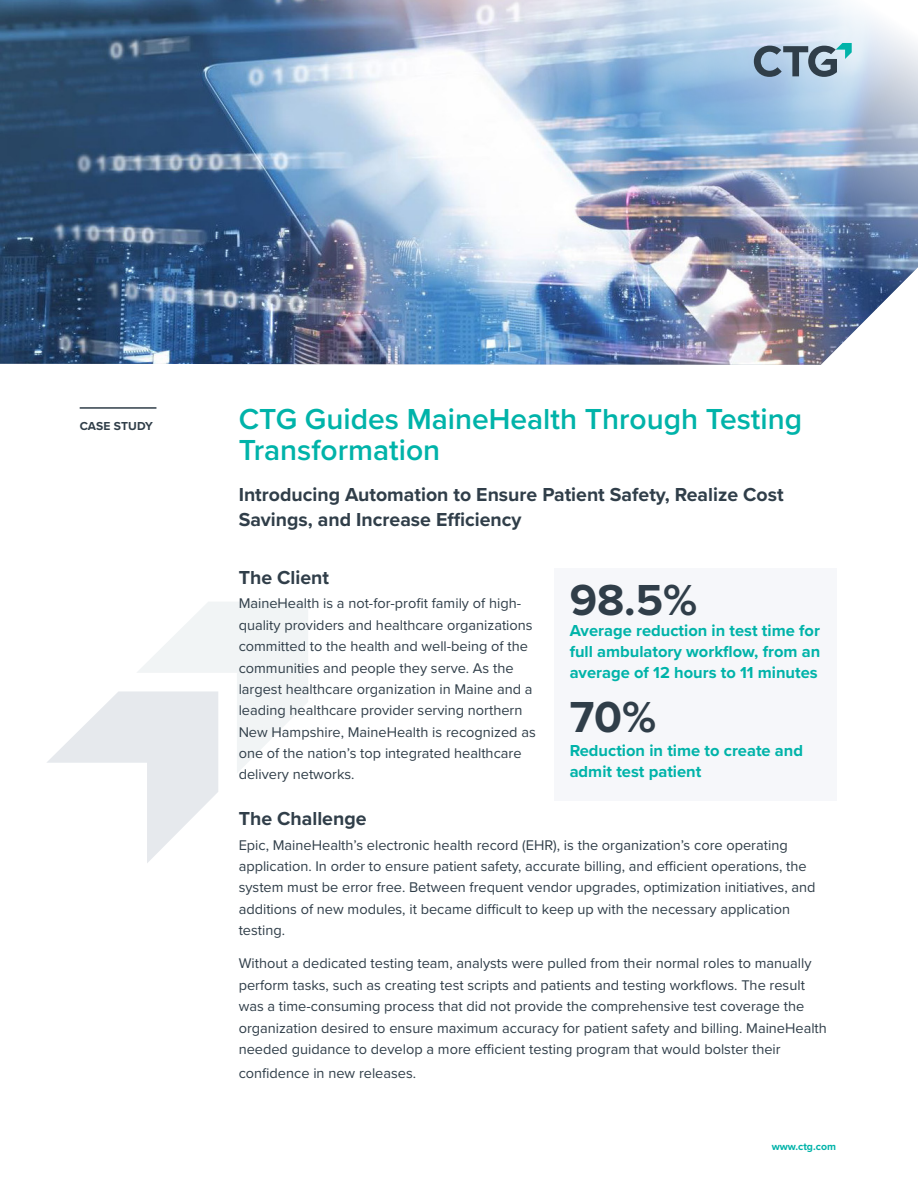
<style>
.page{position:relative;width:918px;height:1188px;background:#fff}
.page>*{position:absolute;margin:0;border:0;box-sizing:border-box;transform-origin:0 0}
.Large_State_Number{font:700 45px "Proxima Nova";color:#303e49}
.Title__________20pt{font:600 30px/31.5px "Proxima Nova";color:#00b3a9}
.Title_Subtitle{font:700 19.5px/25.5px "Proxima Nova";color:#303e49}
.Header_2__________13{font:700 19.5px "Proxima Nova";color:#303e49}
.Large_State_Number-2{font:700 16.5px/21px "Proxima Nova";color:#00b3a9;text-align:justify}
.Stat_or_Feature_Text{font:700 16.5px/21px "Proxima Nova";color:#00b3a9}
.Body_Copy_9_7pt{font:14.55px/21.3px "Proxima Nova";color:#303e49}
.t1{font:700 12px "Proxima Nova";letter-spacing:.005em;color:#303e49}
.t2{font:700 10.5px "Proxima Nova";color:#00b3a9}
</style>
<div class="page">
<hr style="left:80px;top:407px;width:76px;height:2px;background:#303e49">
<svg style="left:47px;top:602px;width:261px;height:261px"></svg>
<img style="left:0;top:0;width:822px;height:365px">
<img style="left:306px;top:0;width:612px;height:364px">
<svg style="left:754px;top:42px;width:98px;height:35px;background:#89a1b1"></svg>
<div style="left:554px;top:568px;width:283px;height:233px;background:#f6f7fa"></div>
<p class="t1" style="left:80px;top:417px;width:75px">CASE STUDY</p>
<p class="Title__________20pt" style="left:239px;top:402px;width:565px">CTG Guides MaineHealth Through Testing<br>Transformation</p>
<p class="Title_Subtitle" style="left:239px;top:481px;width:546px">Introducing Automation to Ensure Patient Safety, Realize Cost<br>Savings, and Increase Efficiency</p>
<p class="Header_2__________13" style="left:239px;top:563px;width:92px">The Client</p>
<p class="Body_Copy_9_7pt" style="left:239px;top:592px;width:299px">MaineHealth is a not-for-profit family of high&shy;quality providers and healthcare organizations committed to the health and well-being of the communities and people they serve. As the largest healthcare organization in Maine and a leading healthcare provider serving northern New Hampshire, MaineHealth is recognized as one of the nation’s top integrated healthcare delivery networks.</p>
<p class="Header_2__________13" style="left:239px;top:804px;width:129px">The Challenge</p>
<p class="Body_Copy_9_7pt" style="left:239px;top:834px;width:578px">Epic, MaineHealth’s electronic health record (EHR), is the organization’s core operating application. In order to ensure patient safety, accurate billing, and efficient operations, the system must be error free. Between frequent vendor upgrades, optimization initiatives, and additions of new modules, it became difficult to keep up with the necessary application testing.</p>
<p class="Body_Copy_9_7pt" style="left:239px;top:952px;width:590px">Without a dedicated testing team, analysts were pulled from their normal roles to manually perform tasks, such as creating test scripts and patients and testing workflows. The result was a time-consuming process that did not provide the comprehensive test coverage the organization desired to ensure maximum accuracy for patient safety and billing. MaineHealth needed guidance to develop a more efficient testing program that would bolster their</p>
<p class="Body_Copy_9_7pt" style="left:239px;top:1062px;width:179px">confidence in new releases.</p>
<p class="Large_State_Number" style="left:570px;top:566px;width:129px">98.5%</p>
<p class="Large_State_Number-2" style="left:570px;top:619px;width:252px">Average reduction in test time for full ambulatory workflow, from an average of 12 hours to 11 minutes</p>
<p class="Large_State_Number" style="left:570px;top:683px;width:88px">70%</p>
<p class="Stat_or_Feature_Text" style="left:570px;top:739px;width:235px">Reduction in time to create and admit test patient</p>
<p class="t2" style="left:772px;top:1138px;width:66px">www.ctg.com</p>
</div>
